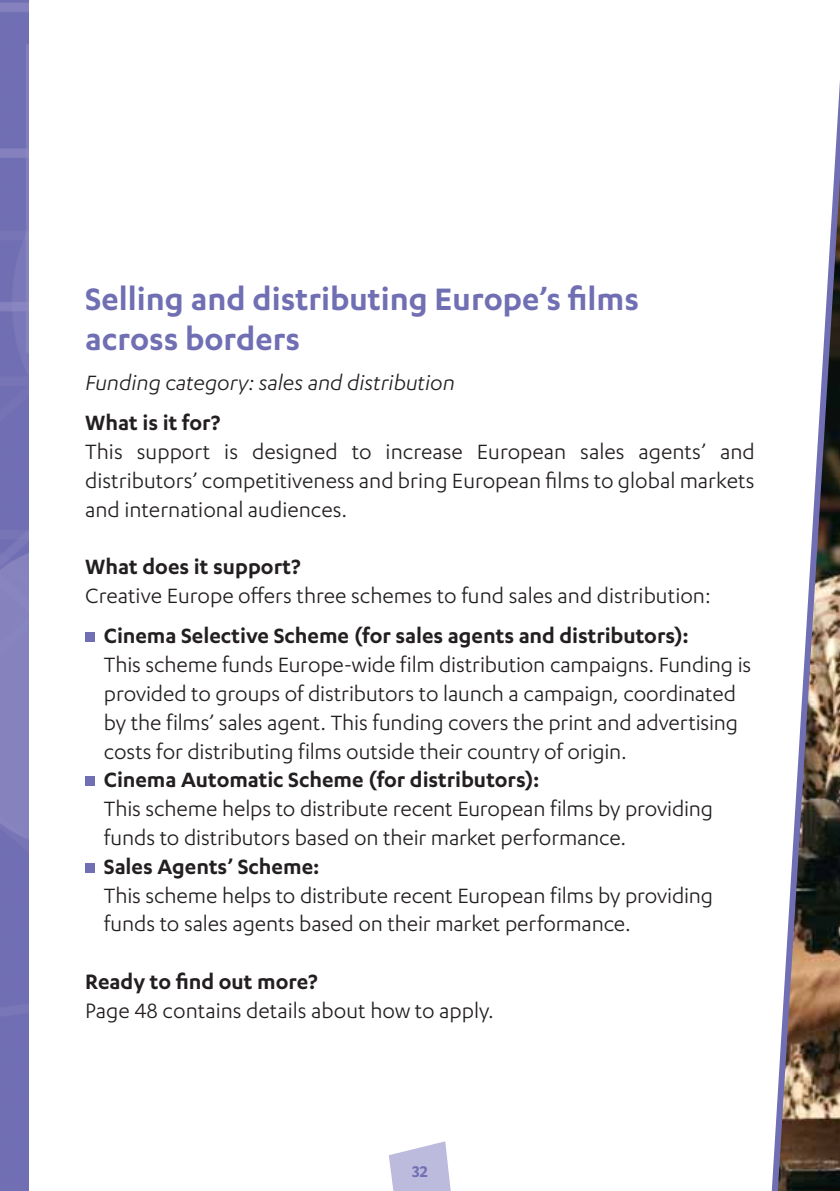
<style>
.page{position:relative;width:840px;height:1191px;background:#fff}
.page>*{position:absolute;margin:0;border:0;box-sizing:border-box;transform-origin:0 0}
.t1{font:600 36px/40px "Karbon";color:#716fb3}
.t2{font:24px/28.8px "Karbon";letter-spacing:-.005em;color:#231f20}
.t3{font:600 24px "Karbon";color:#231f20}
.t4{font:italic 24px "Karbon";color:#231f20}
.t5{font:600 18px "Karbon";color:#716fb3}
</style>
<div class="page">
<div style="left:85px;top:632px;width:10px;height:10px;background:#716fb3"></div>
<div style="left:85px;top:776px;width:10px;height:10px;background:#716fb3"></div>
<div style="left:85px;top:862px;width:10px;height:10px;background:#716fb3"></div>
<img style="left:0;top:0;width:28px;height:1191px">
<img style="left:771px;top:97px;width:68px;height:1094px">
<svg style="left:389px;top:1141px;width:62px;height:50px"></svg>
<h1 class="t1" style="left:85px;top:281px;width:555px">Selling and distributing Europe’s films across borders</h1>
<p class="t4" style="left:85px;top:373px;width:371px">Funding category: sales and distribution</p>
<p class="t3" style="left:85px;top:413px;width:137px">What is it for?</p>
<p class="t2" style="left:85px;top:439px;width:670px;text-align:justify">This support is designed to increase European sales agents’ and distributors’ competitiveness and bring European films to global markets and international audiences.</p>
<p class="t3" style="left:85px;top:557px;width:217px">What does it support?</p>
<p class="t2" style="left:85px;top:583px;width:627px">Creative Europe offers three schemes to fund sales and distribution:</p>
<p class="t3" style="left:104px;top:626px;width:586px">Cinema Selective Scheme (for sales agents and distributors):</p>
<p class="t2" style="left:104px;top:652px;width:648px">This scheme funds Europe-wide film distribution campaigns. Funding is provided to groups of distributors to launch a campaign, coordinated by the films’ sales agent. This funding covers the print and advertising costs for distributing films outside their country of origin.</p>
<p class="t3" style="left:104px;top:770px;width:437px">Cinema Automatic Scheme (for distributors):</p>
<p class="t2" style="left:104px;top:796px;width:610px">This scheme helps to distribute recent European films by providing funds to distributors based on their market performance.</p>
<p class="t3" style="left:104px;top:857px;width:217px">Sales Agents’ Scheme:</p>
<p class="t2" style="left:104px;top:882px;width:610px">This scheme helps to distribute recent European films by providing funds to sales agents based on their market performance.</p>
<p class="t3" style="left:85px;top:972px;width:234px">Ready to find out more?</p>
<p class="t2" style="left:85px;top:997px;width:410px">Page 48 contains details about how to apply.</p>
<p class="t5" style="left:412px;top:1164px;width:17px">32</p>
</div>
